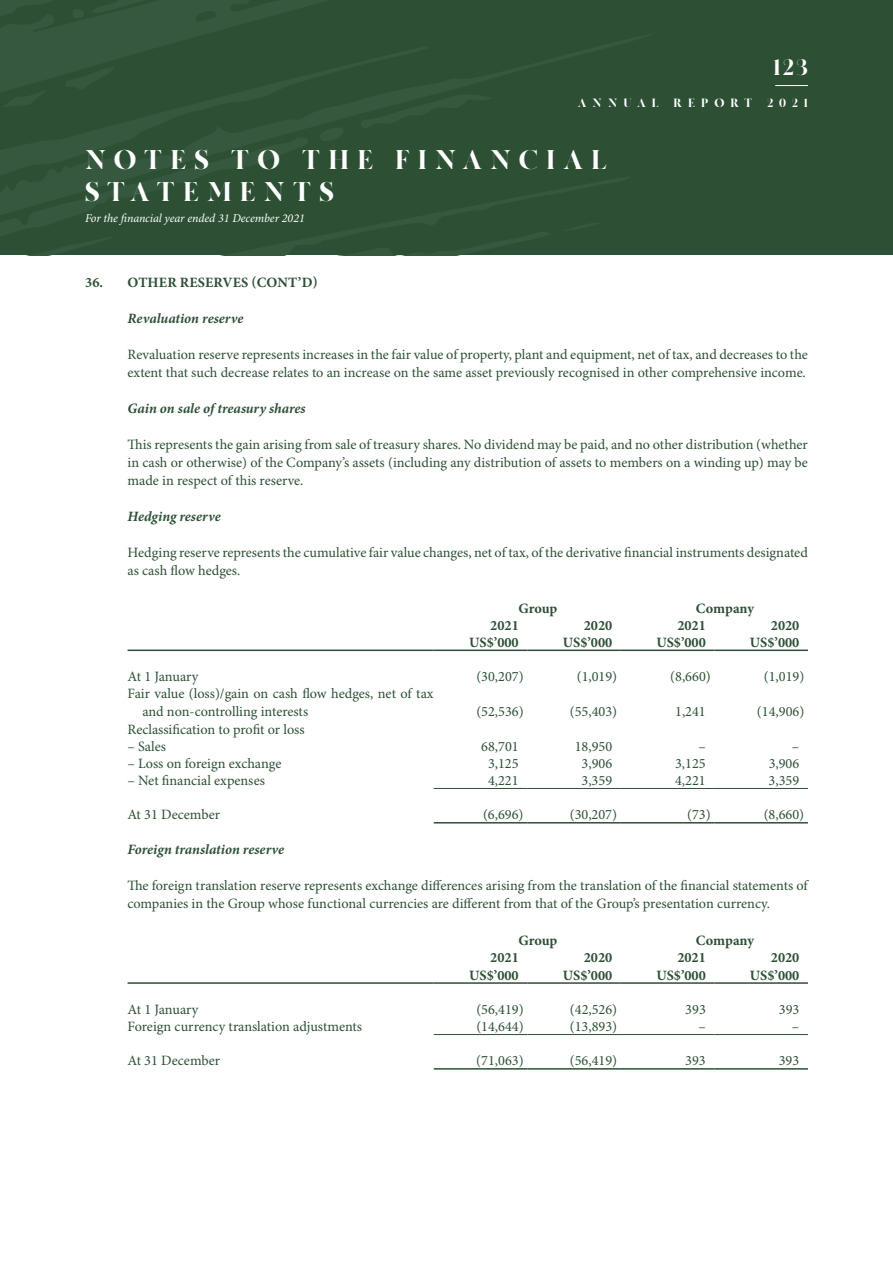
<style>
.page{position:relative;width:893px;height:1263px;background:#fff}
.page>*{position:absolute;margin:0;border:0;box-sizing:border-box;transform-origin:0 0}
.t1{font:900 27px/32.4px "MADE Canvas";letter-spacing:.3em;color:#fff}
.t2{font:900 22.5px "MADE Canvas";color:#fff}
.t3{font:14.25px/18px "Minion Pro";color:#2d5035}
.t4{font:700 14.25px "Minion Pro";color:#2d5035}
.t5{font:italic 700 14.25px "Minion Pro";color:#2d5035}
.t6{font:italic 12px "Minion Pro";letter-spacing:-.005em;color:#fff}
.t7{font:900 12px "MADE Canvas";letter-spacing:.5em;color:#fff}
</style>
<div class="page">
<svg style="left:0;top:0;width:893px;height:255px;background:#2e5136"></svg>
<hr style="left:128px;top:649px;width:306px;height:2px;background:#2d5035">
<hr style="left:434px;top:649px;width:93px;height:2px;background:#2d5035">
<hr style="left:527px;top:649px;width:94px;height:2px;background:#2d5035">
<hr style="left:621px;top:649px;width:93px;height:2px;background:#2d5035">
<hr style="left:714px;top:649px;width:94px;height:2px;background:#2d5035">
<hr style="left:434px;top:788px;width:93px;height:1px;background:#2d5035">
<hr style="left:527px;top:788px;width:94px;height:1px;background:#2d5035">
<hr style="left:621px;top:788px;width:93px;height:1px;background:#2d5035">
<hr style="left:714px;top:788px;width:94px;height:1px;background:#2d5035">
<hr style="left:434px;top:822px;width:93px;height:1px;background:#2d5035">
<hr style="left:527px;top:822px;width:94px;height:1px;background:#2d5035">
<hr style="left:621px;top:822px;width:93px;height:1px;background:#2d5035">
<hr style="left:714px;top:822px;width:94px;height:1px;background:#2d5035">
<hr style="left:128px;top:982px;width:306px;height:2px;background:#2d5035">
<hr style="left:434px;top:982px;width:93px;height:2px;background:#2d5035">
<hr style="left:527px;top:982px;width:94px;height:2px;background:#2d5035">
<hr style="left:621px;top:982px;width:93px;height:2px;background:#2d5035">
<hr style="left:714px;top:982px;width:94px;height:2px;background:#2d5035">
<hr style="left:434px;top:1034px;width:93px;height:1px;background:#2d5035">
<hr style="left:527px;top:1034px;width:94px;height:1px;background:#2d5035">
<hr style="left:621px;top:1034px;width:93px;height:1px;background:#2d5035">
<hr style="left:714px;top:1034px;width:94px;height:1px;background:#2d5035">
<hr style="left:434px;top:1068px;width:93px;height:1px;background:#2d5035">
<hr style="left:527px;top:1068px;width:94px;height:1px;background:#2d5035">
<hr style="left:621px;top:1068px;width:93px;height:1px;background:#2d5035">
<hr style="left:714px;top:1068px;width:94px;height:1px;background:#2d5035">
<hr style="left:775px;top:85px;width:33px;height:1px;background:#fff">
<h2 class="t2" style="left:773px;top:55px;width:36px">123</h2>
<p class="t7" style="left:578px;top:96px;width:231px">ANNUAL REPORT 2021</p>
<h1 class="t1" style="left:85px;top:146px;width:523px">NOTES TO THE FINANCIAL<br>STATEMENTS</h1>
<p class="t6" style="left:85px;top:211px;width:221px">For the financial year ended 31 December 2021</p>
<p class="t4" style="left:85px;top:274px;width:234px">36. OTHER RESERVES (CONT’D)</p>
<p class="t5" style="left:128px;top:308px;width:117px">Revaluation reserve</p>
<p class="t3" style="left:128px;top:346px;width:682px">Revaluation reserve represents increases in the fair value of property, plant and equipment, net of tax, and decreases to the extent that such decrease relates to an increase on the same asset previously recognised in other comprehensive income.</p>
<p class="t5" style="left:128px;top:398px;width:179px">Gain on sale of treasury shares</p>
<p class="t3" style="left:128px;top:436px;width:682px;text-align:justify">This represents the gain arising from sale of treasury shares. No dividend may be paid, and no other distribution (whether in cash or otherwise) of the Company’s assets (including any distribution of assets to members on a winding up) may be made in respect of this reserve.</p>
<p class="t5" style="left:128px;top:506px;width:95px">Hedging reserve</p>
<p class="t3" style="left:128px;top:544px;width:682px">Hedging reserve represents the cumulative fair value changes, net of tax, of the derivative financial instruments designated as cash flow hedges.</p>
<p class="t4" style="left:518px;top:599px;width:40px">Group</p>
<p class="t4" style="left:696px;top:599px;width:60px">Company</p>
<p class="t4" style="left:490px;top:617px;width:30px">2021</p>
<p class="t4" style="left:584px;top:617px;width:30px">2020</p>
<p class="t4" style="left:677px;top:617px;width:30px">2021</p>
<p class="t4" style="left:771px;top:617px;width:30px">2020</p>
<p class="t4" style="left:469px;top:634px;width:51px">US$’000</p>
<p class="t4" style="left:563px;top:634px;width:51px">US$’000</p>
<p class="t4" style="left:656px;top:634px;width:51px">US$’000</p>
<p class="t4" style="left:750px;top:634px;width:51px">US$’000</p>
<p class="t3" style="left:128px;top:668px;width:72px">At 1 January</p>
<p class="t3" style="left:476px;top:668px;width:49px">(30,207)</p>
<p class="t3" style="left:577px;top:668px;width:42px">(1,019)</p>
<p class="t3" style="left:670px;top:668px;width:42px">(8,660)</p>
<p class="t3" style="left:764px;top:668px;width:42px">(1,019)</p>
<p class="t3" style="left:142px;top:685px;width:293px;text-indent:-15px">Fair value (loss)/gain on cash flow hedges, net of tax and non-controlling interests</p>
<p class="t3" style="left:476px;top:703px;width:49px">(52,536)</p>
<p class="t3" style="left:570px;top:703px;width:49px">(55,403)</p>
<p class="t3" style="left:675px;top:703px;width:32px">1,241</p>
<p class="t3" style="left:757px;top:703px;width:49px">(14,906)</p>
<p class="t3" style="left:127px;top:720px;width:179px">Reclassification to profit or loss</p>
<p class="t3" style="left:127px;top:738px;width:40px">– Sales</p>
<p class="t3" style="left:481px;top:738px;width:39px">68,701</p>
<p class="t3" style="left:575px;top:738px;width:39px">18,950</p>
<p class="t3" style="left:698px;top:738px;width:9px">–</p>
<p class="t3" style="left:792px;top:738px;width:9px">–</p>
<p class="t3" style="left:127px;top:755px;width:155px">– Loss on foreign exchange</p>
<p class="t3" style="left:488px;top:755px;width:32px">3,125</p>
<p class="t3" style="left:582px;top:755px;width:32px">3,906</p>
<p class="t3" style="left:675px;top:755px;width:32px">3,125</p>
<p class="t3" style="left:769px;top:755px;width:32px">3,906</p>
<p class="t3" style="left:127px;top:772px;width:139px">– Net financial expenses</p>
<p class="t3" style="left:488px;top:772px;width:32px">4,221</p>
<p class="t3" style="left:582px;top:772px;width:32px">3,359</p>
<p class="t3" style="left:675px;top:772px;width:32px">4,221</p>
<p class="t3" style="left:769px;top:772px;width:32px">3,359</p>
<p class="t3" style="left:127px;top:806px;width:94px">At 31 December</p>
<p class="t3" style="left:483px;top:806px;width:42px">(6,696)</p>
<p class="t3" style="left:570px;top:806px;width:49px">(30,207)</p>
<p class="t3" style="left:687px;top:806px;width:25px">(73)</p>
<p class="t3" style="left:764px;top:806px;width:42px">(8,660)</p>
<p class="t5" style="left:127px;top:839px;width:158px">Foreign translation reserve</p>
<p class="t3" style="left:127px;top:876px;width:682px">The foreign translation reserve represents exchange differences arising from the translation of the financial statements of companies in the Group whose functional currencies are different from that of the Group’s presentation currency.</p>
<p class="t4" style="left:518px;top:932px;width:40px">Group</p>
<p class="t4" style="left:696px;top:932px;width:60px">Company</p>
<p class="t4" style="left:490px;top:949px;width:30px">2021</p>
<p class="t4" style="left:584px;top:949px;width:30px">2020</p>
<p class="t4" style="left:677px;top:949px;width:30px">2021</p>
<p class="t4" style="left:771px;top:949px;width:30px">2020</p>
<p class="t4" style="left:469px;top:966px;width:51px">US$’000</p>
<p class="t4" style="left:563px;top:966px;width:51px">US$’000</p>
<p class="t4" style="left:656px;top:966px;width:51px">US$’000</p>
<p class="t4" style="left:750px;top:966px;width:51px">US$’000</p>
<p class="t3" style="left:128px;top:1001px;width:72px">At 1 January</p>
<p class="t3" style="left:476px;top:1001px;width:49px">(56,419)</p>
<p class="t3" style="left:570px;top:1001px;width:49px">(42,526)</p>
<p class="t3" style="left:685px;top:1001px;width:22px">393</p>
<p class="t3" style="left:779px;top:1001px;width:22px">393</p>
<p class="t3" style="left:127px;top:1018px;width:236px">Foreign currency translation adjustments</p>
<p class="t3" style="left:476px;top:1018px;width:49px">(14,644)</p>
<p class="t3" style="left:570px;top:1018px;width:49px">(13,893)</p>
<p class="t3" style="left:698px;top:1018px;width:9px">–</p>
<p class="t3" style="left:792px;top:1018px;width:9px">–</p>
<p class="t3" style="left:127px;top:1052px;width:94px">At 31 December</p>
<p class="t3" style="left:476px;top:1052px;width:49px">(71,063)</p>
<p class="t3" style="left:570px;top:1052px;width:49px">(56,419)</p>
<p class="t3" style="left:685px;top:1052px;width:22px">393</p>
<p class="t3" style="left:779px;top:1052px;width:22px">393</p>
</div>
